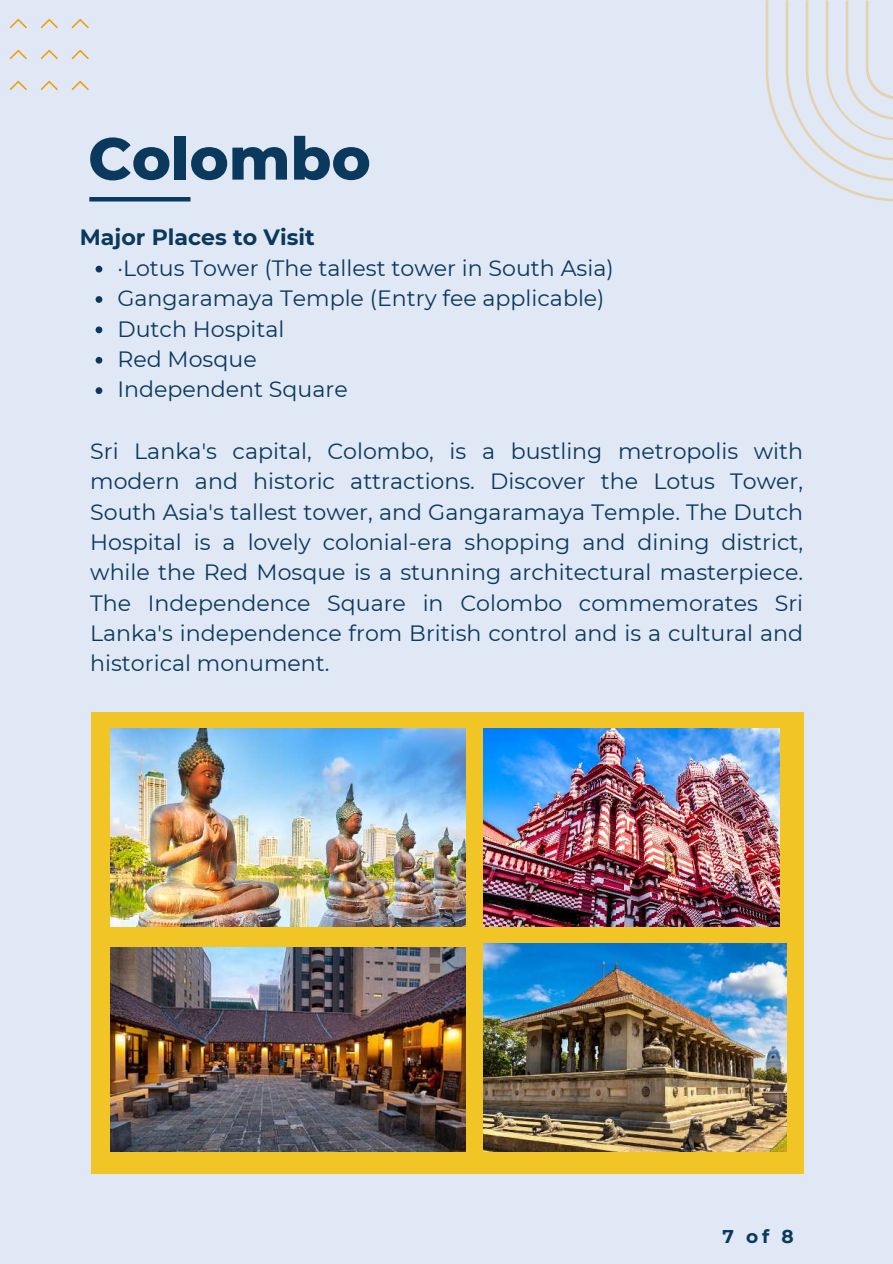
<style>
.page{position:relative;width:893px;height:1264px;background:#fff}
.page>*{position:absolute;margin:0;border:0;box-sizing:border-box;transform-origin:0 0}
.t1{font:800 58.95px "Montserrat";color:#0b385d}
.t2{font:22.05px/30.3px "Montserrat";color:#0b385d;text-align:justify}
.t3{font:700 22.05px "Montserrat";color:#0b385d}
.t4{font:700 18.45px "Montserrat";color:#0b385d}
</style>
<div class="page">
<div style="left:0;top:0;width:892px;height:1263px;background:#dfe8f4"></div>
<svg style="left:9px;top:19px;width:18px;height:10px"></svg>
<svg style="left:9px;top:50px;width:18px;height:10px"></svg>
<svg style="left:9px;top:81px;width:18px;height:9px"></svg>
<svg style="left:40px;top:19px;width:18px;height:10px"></svg>
<svg style="left:40px;top:50px;width:18px;height:10px"></svg>
<svg style="left:40px;top:81px;width:18px;height:9px"></svg>
<svg style="left:71px;top:19px;width:18px;height:10px"></svg>
<svg style="left:71px;top:50px;width:18px;height:10px"></svg>
<svg style="left:71px;top:81px;width:18px;height:9px"></svg>
<svg style="left:765px;top:0;width:127px;height:201px"></svg>
<div style="left:91px;top:712px;width:712px;height:462px;background:#f1c525"></div>
<hr style="left:89px;top:197px;width:101px;height:4px;background:#0b385d">
<svg style="left:96px;top:266px;width:6px;height:6px"></svg>
<svg style="left:96px;top:296px;width:6px;height:7px"></svg>
<svg style="left:96px;top:326px;width:6px;height:7px"></svg>
<svg style="left:96px;top:357px;width:6px;height:6px"></svg>
<svg style="left:96px;top:387px;width:6px;height:7px"></svg>
<img style="left:110px;top:728px;width:356px;height:198px">
<img style="left:483px;top:728px;width:296px;height:198px">
<img style="left:483px;top:943px;width:303px;height:208px">
<img style="left:110px;top:947px;width:356px;height:203px">
<h1 class="t1" style="left:88px;top:115px;width:284px">Colombo</h1>
<p class="t3" style="left:80px;top:222px;width:236px">Major Places to Visit</p>
<p class="t2" style="left:117px;top:252px;width:497px;text-align:left">·Lotus Tower (The tallest tower in South Asia)<br>Gangaramaya Temple (Entry fee applicable)<br>Dutch Hospital<br>Red Mosque<br>Independent Square</p>
<p class="t2" style="left:90px;top:435px;width:714px">Sri Lanka's capital, Colombo, is a bustling metropolis with modern and historic attractions. Discover the Lotus Tower, South Asia's tallest tower, and Gangaramaya Temple. The Dutch Hospital is a lovely colonial-era shopping and dining district, while the Red Mosque is a stunning architectural masterpiece.<br>The Independence Square in Colombo commemorates Sri Lanka's independence from British control and is a cultural and historical monument.</p>
<p class="t4" style="left:722px;top:1222px;width:73px">7of8</p>
</div>
